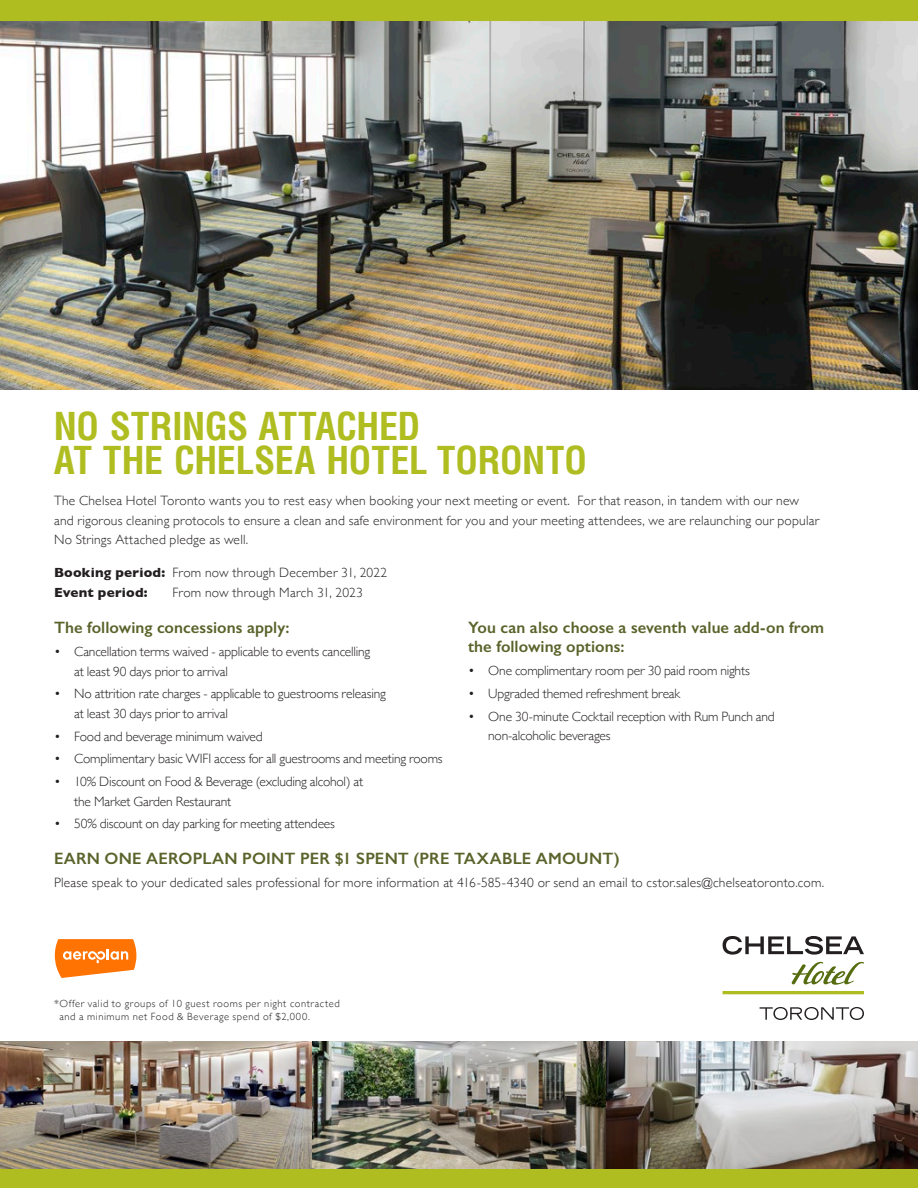
<style>
.page{position:relative;width:918px;height:1188px;background:#fff}
.page>*{position:absolute;margin:0;border:0;box-sizing:border-box;transform-origin:0 0}
.t1{font:700 condensed 37.5px/34.5px "Arena";letter-spacing:-.01em;color:#b0bd21}
.t2{font:600 16.5px/19.5px "Gill Sans";letter-spacing:.005em;color:#5b632b}
.t3{font:300 13.5px/19.5px "Gill Sans";color:#231f20}
.t4{font:300 10.5px/13.5px "Gill Sans";letter-spacing:.055em;color:#231f20}
.s1{font-weight:700}
</style>
<div class="page">
<img style="left:0;top:20px;width:918px;height:370px">
<div style="left:0;top:0;width:918px;height:20px;background:#b0bd21"></div>
<div style="left:0;top:1168px;width:918px;height:20px;background:#b0bd21"></div>
<svg style="left:723px;top:936px;width:141px;height:19px"></svg>
<hr style="left:723px;top:991px;width:141px;height:3px;background:#b0bd21">
<svg style="left:760px;top:1007px;width:104px;height:13px"></svg>
<svg style="left:792px;top:962px;width:72px;height:23px"></svg>
<svg style="left:55px;top:939px;width:81px;height:39px"></svg>
<img style="left:312px;top:1041px;width:294px;height:128px">
<img style="left:606px;top:1041px;width:312px;height:128px">
<img style="left:0;top:1041px;width:312px;height:128px">
<h1 class="t1" style="left:54px;top:408px;width:535px">NO STRINGS ATTACHED<br>AT THE CHELSEA HOTEL TORONTO</h1>
<p class="t3" style="left:54px;top:490px;width:767px">The Chelsea Hotel Toronto wants you to rest easy when booking your next meeting or event. For that reason, in tandem with our new and rigorous cleaning protocols to ensure a clean and safe environment for you and your meeting attendees, we are relaunching our popular<br>No Strings Attached pledge as well.</p>
<p class="t3" style="left:54px;top:562px;width:335px"><span class="s1">Booking period:</span> From now through December 31, 2022<br><span class="s1">Event period:</span></p>
<p class="t3" style="left:173px;top:582px;width:192px">From now through March 31, 2023</p>
<p class="t2" style="left:54px;top:618px;width:237px">The following concessions apply:</p>
<p class="t3" style="left:74px;top:641px;width:297px;text-indent:-20px">• Cancellation terms waived - applicable to events cancelling at least 90 days prior to arrival</p>
<p class="t3" style="left:74px;top:684px;width:313px;text-indent:-20px">• No attrition rate charges - applicable to guestrooms releasing at least 30 days prior to arrival</p>
<p class="t3" style="left:54px;top:726px;width:210px">• Food and beverage minimum waived</p>
<p class="t3" style="left:54px;top:749px;width:390px">• Complimentary basic WIFI access for all guestrooms and meeting rooms</p>
<p class="t3" style="left:74px;top:771px;width:290px;text-indent:-20px">• 10% Discount on Food &amp; Beverage (excluding alcohol) at the Market Garden Restaurant</p>
<p class="t3" style="left:54px;top:813px;width:283px">• 50% discount on day parking for meeting attendees</p>
<p class="t2" style="left:468px;top:618px;width:358px">You can also choose a seventh value add-on from the following options:</p>
<p class="t3" style="left:468px;top:660px;width:283px">• One complimentary room per 30 paid room nights</p>
<p class="t3" style="left:468px;top:683px;width:214px">• Upgraded themed refreshment break</p>
<p class="t3" style="left:488px;top:706px;width:288px;text-indent:-20px">• One 30-minute Cocktail reception with Rum Punch and non-alcoholic beverages</p>
<p class="t2" style="left:54px;top:849px;width:567px">EARN ONE AEROPLAN POINT PER $1 SPENT (PRE TAXABLE AMOUNT)</p>
<p class="t3" style="left:54px;top:872px;width:772px">Please speak to your dedicated sales professional for more information at 416-585-4340 or send an email to cstor.sales@chelseatoronto.com.</p>
<p class="t4" style="left:59px;top:996px;width:282px;text-indent:-5px">*Offer valid to groups of 10 guest rooms per night contracted and a minimum net Food &amp; Beverage spend of $2,000.</p>
</div>
